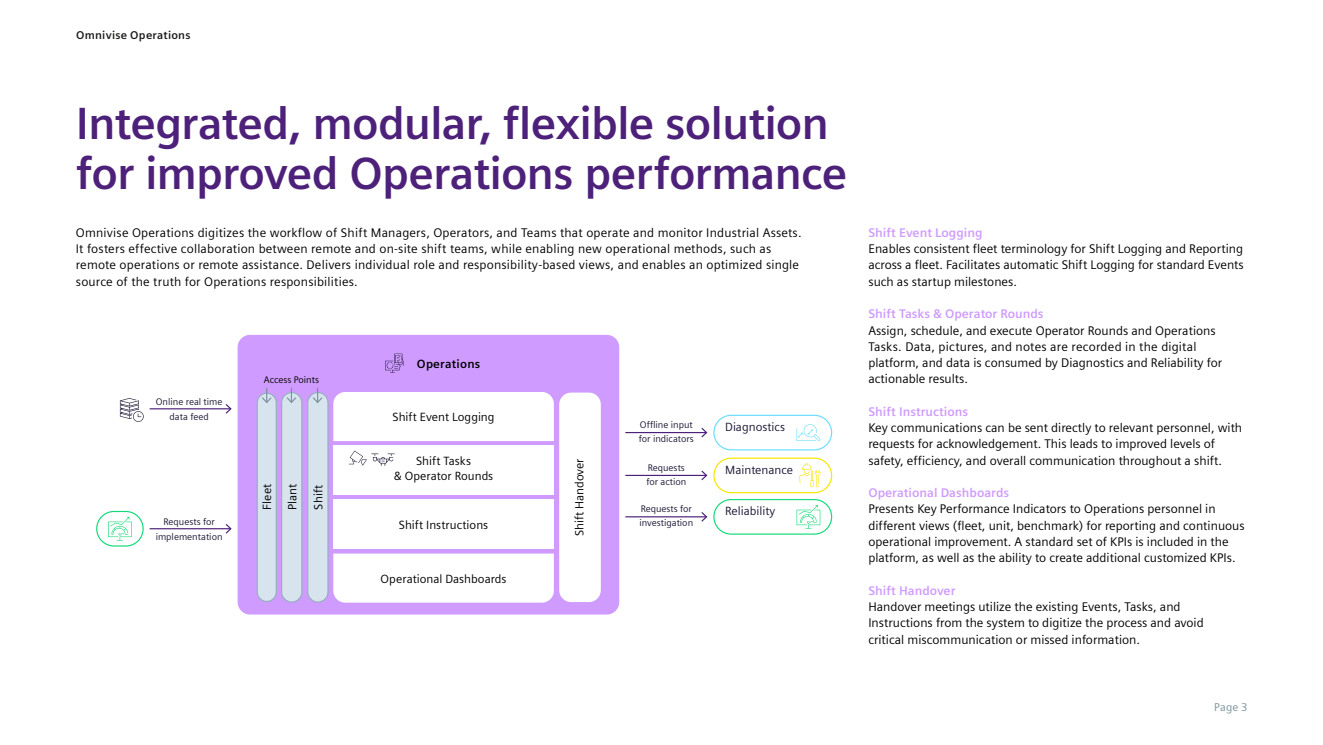
<style>
.page{position:relative;width:1323px;height:745px;background:#fff}
.page>*{position:absolute;margin:0;border:0;box-sizing:border-box;transform-origin:0 0}
.U1{font:700 45px/50px "Siemens Sans";letter-spacing:-.02em;color:#4d217a}
.Text_nach_Ü5{font:12.5px/16.2px "Siemens Sans";color:#000}
.Copy{font:12.5px/16.2px "Siemens Sans";letter-spacing:.015em;color:#000}
.Ü5{font:700 12.5px "Siemens Sans";color:#cf9bff}
.t1{font:11.88px/25.1px "Siemens Sans";color:#000}
.t2{font:11.88px "Siemens Sans";color:#1b1534}
.t3{font:700 11.88px "Siemens Sans";letter-spacing:.02em;color:#000}
.t4{font:700 11.25px "Siemens Sans";letter-spacing:.025em;color:#1a1a18}
.t5{font:11.25px "Siemens Sans";color:#7b919d}
.t6{font:9.5px/14.2px "Siemens Sans";color:#1b1534}
.t7{font:9.5px "Siemens Sans";color:#000}
</style>
<div class="page">
<div style="left:238px;top:335px;width:381px;height:278px;background:#cf9bff;border-radius:12px"></div>
<div style="left:238px;top:334px;width:381px;height:280px;border:1px solid #cf9bff;border-radius:12px"></div>
<div style="left:333px;top:392px;width:221px;height:49px;background:#fff"></div>
<div style="left:333px;top:445px;width:221px;height:49px;background:#fff"></div>
<div style="left:333px;top:499px;width:221px;height:49px;background:#fff"></div>
<div style="left:333px;top:553px;width:221px;height:49px;background:#fff"></div>
<div style="left:257px;top:393px;width:19px;height:208px;background:#d7e4ee;border-radius:10px"></div>
<div style="left:257px;top:392px;width:20px;height:209px;border:1px solid #96b0c0;border-radius:10px"></div>
<div style="left:282px;top:392px;width:20px;height:209px;background:#d7e4ee;border-radius:10px"></div>
<div style="left:281px;top:392px;width:21px;height:210px;border:1px solid #96b0c0;border-radius:10px"></div>
<div style="left:308px;top:392px;width:20px;height:209px;background:#d7e4ee;border-radius:10px"></div>
<div style="left:307px;top:392px;width:22px;height:210px;border:1px solid #96b0c0;border-radius:10px"></div>
<div style="left:559px;top:392px;width:42px;height:209px;background:#fff;border-radius:12px"></div>
<svg style="left:261px;top:387px;width:12px;height:16px"></svg>
<svg style="left:285px;top:387px;width:13px;height:16px"></svg>
<svg style="left:311px;top:387px;width:13px;height:16px"></svg>
<svg style="left:385px;top:353px;width:19px;height:19px"></svg>
<hr style="left:150px;top:528px;width:81px;height:1px;background:#4d217a">
<svg style="left:224px;top:524px;width:8px;height:10px"></svg>
<hr style="left:150px;top:408px;width:81px;height:1px;background:#4d217a">
<svg style="left:224px;top:404px;width:8px;height:10px"></svg>
<svg style="left:120px;top:398px;width:24px;height:23px"></svg>
<div style="left:96px;top:510px;width:48px;height:36px;border:1px solid #14da79;border-radius:17px"></div>
<svg style="left:108px;top:516px;width:24px;height:24px"></svg>
<div style="left:713px;top:498px;width:119px;height:36px;border:1px solid #14da79;border-radius:17px"></div>
<svg style="left:796px;top:504px;width:24px;height:24px"></svg>
<hr style="left:625px;top:516px;width:81px;height:1px;background:#4d217a">
<svg style="left:700px;top:512px;width:8px;height:10px"></svg>
<hr style="left:625px;top:431px;width:81px;height:2px;background:#4d217a">
<svg style="left:700px;top:427px;width:8px;height:11px"></svg>
<hr style="left:625px;top:474px;width:81px;height:1px;background:#4d217a">
<svg style="left:700px;top:470px;width:8px;height:11px"></svg>
<div style="left:713px;top:414px;width:119px;height:36px;border:1px solid #6addff;border-radius:17px"></div>
<svg style="left:796px;top:424px;width:24px;height:16px"></svg>
<div style="left:713px;top:457px;width:119px;height:36px;border:1px solid #f6e600;border-radius:17px"></div>
<svg style="left:799px;top:463px;width:21px;height:24px"></svg>
<svg style="left:349px;top:450px;width:46px;height:15px"></svg>
<p class="t4" style="left:76px;top:29px;width:116px">Omnivise Operations</p>
<p class="U1" style="left:76px;top:99px;width:773px">Integrated, modular, flexible solution for improved Operations performance</p>
<p class="Copy" style="left:76px;top:224px;width:727px">Omnivise Operations digitizes the workflow of Shift Managers, Operators, and Teams that operate and monitor Industrial Assets.<br>It fosters effective collaboration between remote and on-site shift teams, while enabling new operational methods, such as remote operations or remote assistance. Delivers individual role and responsibility-based views, and enables an optimized single source of the truth for Operations responsibilities.</p>
<p class="t6" style="left:156px;top:395px;width:68px;text-align:center">Online real time data feed</p>
<p class="t6" style="left:156px;top:514px;width:68px;text-align:center">Requests for implementation</p>
<p class="t7" style="left:264px;top:374px;width:57px">Access Points</p>
<p class="t1" style="left:255px;top:510px;width:28px;rotate:-90deg">Fleet<br>Plant</p>
<p class="t1" style="left:306px;top:509px;width:26px;rotate:-90deg">Shift</p>
<p class="t3" style="left:417px;top:357px;width:65px">Operations</p>
<p class="t1" style="left:393px;top:404px;width:103px">Shift Event Logging</p>
<p class="t1" style="left:394px;top:454px;width:101px;line-height:14.2px;text-align:center">Shift Tasks<br>&amp; Operator Rounds</p>
<p class="t1" style="left:399px;top:512px;width:91px">Shift Instructions</p>
<p class="t1" style="left:381px;top:565px;width:127px">Operational Dashboards</p>
<p class="t1" style="left:567px;top:536px;width:79px;rotate:-90deg">Shift Handover</p>
<p class="t6" style="left:639px;top:417px;width:56px">Offline input for indicators</p>
<p class="t6" style="left:646px;top:460px;width:41px">Requests for action</p>
<p class="t6" style="left:639px;top:501px;width:55px">Requests for investigation</p>
<p class="t2" style="left:725px;top:420px;width:61px">Diagnostics</p>
<p class="t2" style="left:725px;top:463px;width:69px">Maintenance</p>
<p class="t2" style="left:725px;top:504px;width:52px">Reliability</p>
<p class="Ü5" style="left:868px;top:225px;width:116px">Shift Event Logging</p>
<p class="Text_nach_Ü5" style="left:868px;top:240px;width:377px;text-align:justify">Enables consistent fleet terminology for Shift Logging and Reporting across a fleet. Facilitates automatic Shift Logging for standard Events such as startup milestones.</p>
<p class="Ü5" style="left:868px;top:306px;width:177px">Shift Tasks &amp; Operator Rounds</p>
<p class="Text_nach_Ü5" style="left:868px;top:322px;width:355px">Assign, schedule, and execute Operator Rounds and Operations Tasks. Data, pictures, and notes are recorded in the digital platform, and data is consumed by Diagnostics and Reliability for actionable results.</p>
<p class="Ü5" style="left:868px;top:404px;width:101px">Shift Instructions</p>
<p class="Text_nach_Ü5" style="left:868px;top:419px;width:375px">Key communications can be sent directly to relevant personnel, with requests for acknowledgement. This leads to improved levels of safety, efficiency, and overall communication throughout a shift.</p>
<p class="Ü5" style="left:868px;top:485px;width:142px">Operational Dashboards</p>
<p class="Text_nach_Ü5" style="left:868px;top:500px;width:378px">Presents Key Performance Indicators to Operations personnel in different views (fleet, unit, benchmark) for reporting and continuous operational improvement. A standard set of KPIs is included in the platform, as well as the ability to create additional customized KPIs.</p>
<p class="Ü5" style="left:868px;top:583px;width:89px">Shift Handover</p>
<p class="Text_nach_Ü5" style="left:868px;top:598px;width:337px">Handover meetings utilize the existing Events, Tasks, and<br>Instructions from the system to digitize the process and avoid critical miscommunication or missed information.</p>
<p class="t5" style="left:1214px;top:700px;width:35px">Page 3</p>
</div>
